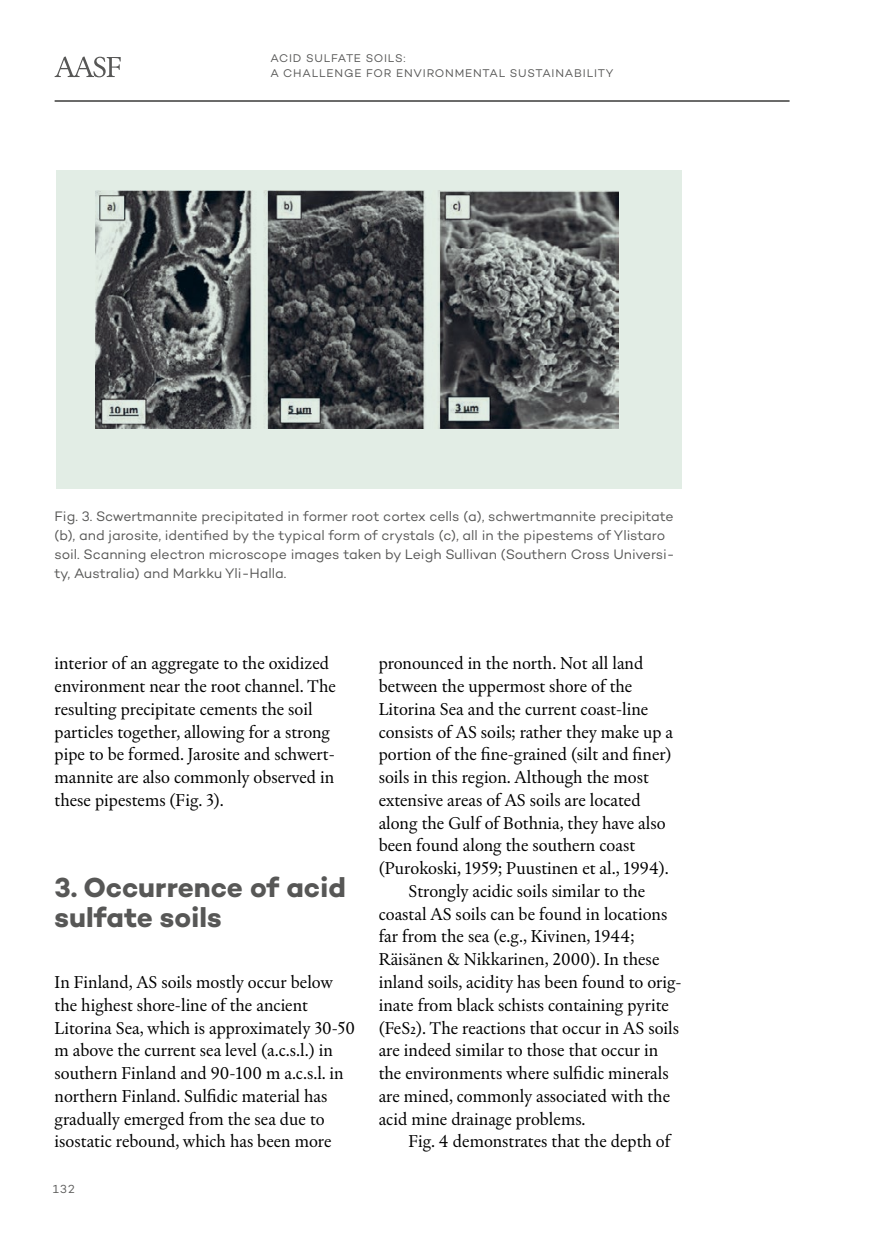
<style>
.page{position:relative;width:874px;height:1241px;background:#fff}
.page>*{position:absolute;margin:0;border:0;box-sizing:border-box;transform-origin:0 0}
.t1{font:700 28px/29.8px "Campton";letter-spacing:-.005em;color:#575756}
.t2{font:17.5px/22.8px "Chassi S";color:#000}
.t3{font:14px/19.2px "Campton";letter-spacing:-.005em;color:#575756}
.t4{font:11.9px "Campton";color:#575756}
.t5{font:11.38px/15.8px "Campton";letter-spacing:.07em;color:#575756}
</style>
<div class="page">
<hr style="left:55px;top:100px;width:734px;height:2px;background:#575756">
<svg style="left:55px;top:56px;width:66px;height:21px"></svg>
<div style="left:56px;top:170px;width:625px;height:318px;background:#e2ede5"></div>
<img style="left:96px;top:190px;width:522px;height:238px">
<p class="t5" style="left:270px;top:50px;width:344px">ACID SULFATE SOILS:<br>A CHALLENGE FOR ENVIRONMENTAL SUSTAINABILITY</p>
<p class="t3" style="left:55px;top:506px;width:621px">Fig. 3. Scwertmannite precipitated in former root cortex cells (a), schwertmannite precipitate (b), and jarosite, identified by the typical form of crystals (c), all in the pipestems of Ylistaro soil. Scanning electron microscope images taken by Leigh Sullivan (Southern Cross Universi&shy;ty, Australia) and Markku Yli-Halla.</p>
<p class="t2" style="left:55px;top:652px;width:282px">interior of an aggregate to the oxidized environment near the root channel. The resulting precipitate cements the soil particles together, allowing for a strong pipe to be formed. Jarosite and schwert&shy;mannite are also commonly observed in these pipestems (Fig. 3).</p>
<h1 class="t1" style="left:55px;top:871px;width:292px">3. Occurrence of acid sulfate soils</h1>
<p class="t2" style="left:55px;top:970px;width:302px">In Finland, AS soils mostly occur below the highest shore-line of the ancient Litorina Sea, which is approximately 30-50 m above the current sea level (a.c.s.l.) in southern Finland and 90-100 m a.c.s.l. in northern Finland. Sulfidic material has gradually emerged from the sea due to isostatic rebound, which has been more</p>
<p class="t4" style="left:53px;top:1181px;width:23px">132</p>
<p class="t2" style="left:378px;top:652px;width:266px">pronounced in the north. Not all land</p>
<p class="t2" style="left:378px;top:674px;width:255px">between the uppermost shore of the</p>
<p class="t2" style="left:378px;top:697px;width:271px">Litorina Sea and the current coast-line</p>
<p class="t2" style="left:378px;top:720px;width:296px">consists of AS soils; rather they make up a</p>
<p class="t2" style="left:378px;top:743px;width:294px">portion of the fine-grained (silt and finer)</p>
<p class="t2" style="left:378px;top:765px;width:271px">soils in this region. Although the most</p>
<p class="t2" style="left:378px;top:788px;width:263px">extensive areas of AS soils are located</p>
<p class="t2" style="left:378px;top:811px;width:288px">along the Gulf of Bothnia, they have also</p>
<p class="t2" style="left:378px;top:834px;width:258px">been found along the southern coast</p>
<p class="t2" style="left:378px;top:856px;width:291px">(Purokoski, 1959; Puustinen et al., 1994).</p>
<p class="t2" style="left:408px;top:879px;width:238px">Strongly acidic soils similar to the</p>
<p class="t2" style="left:378px;top:902px;width:290px">coastal AS soils can be found in locations</p>
<p class="t2" style="left:378px;top:925px;width:257px">far from the sea (e.g., Kivinen, 1944;</p>
<p class="t2" style="left:378px;top:947px;width:282px">Räisänen &amp; Nikkarinen, 2000). In these</p>
<p class="t2" style="left:378px;top:970px;width:304px">inland soils, acidity has been found to orig-</p>
<p class="t2" style="left:378px;top:993px;width:291px">inate from black schists containing pyrite</p>
<p class="t2" style="left:378px;top:1016px;width:302px">(FeS2). The reactions that occur in AS soils</p>
<p class="t2" style="left:378px;top:1038px;width:281px">are indeed similar to those that occur in</p>
<p class="t2" style="left:378px;top:1061px;width:291px">the environments where sulfidic minerals</p>
<p class="t2" style="left:378px;top:1084px;width:293px">are mined, commonly associated with the</p>
<p class="t2" style="left:378px;top:1107px;width:208px">acid mine drainage problems.</p>
<p class="t2" style="left:408px;top:1129px;width:263px">Fig. 4 demonstrates that the depth of</p>
</div>
